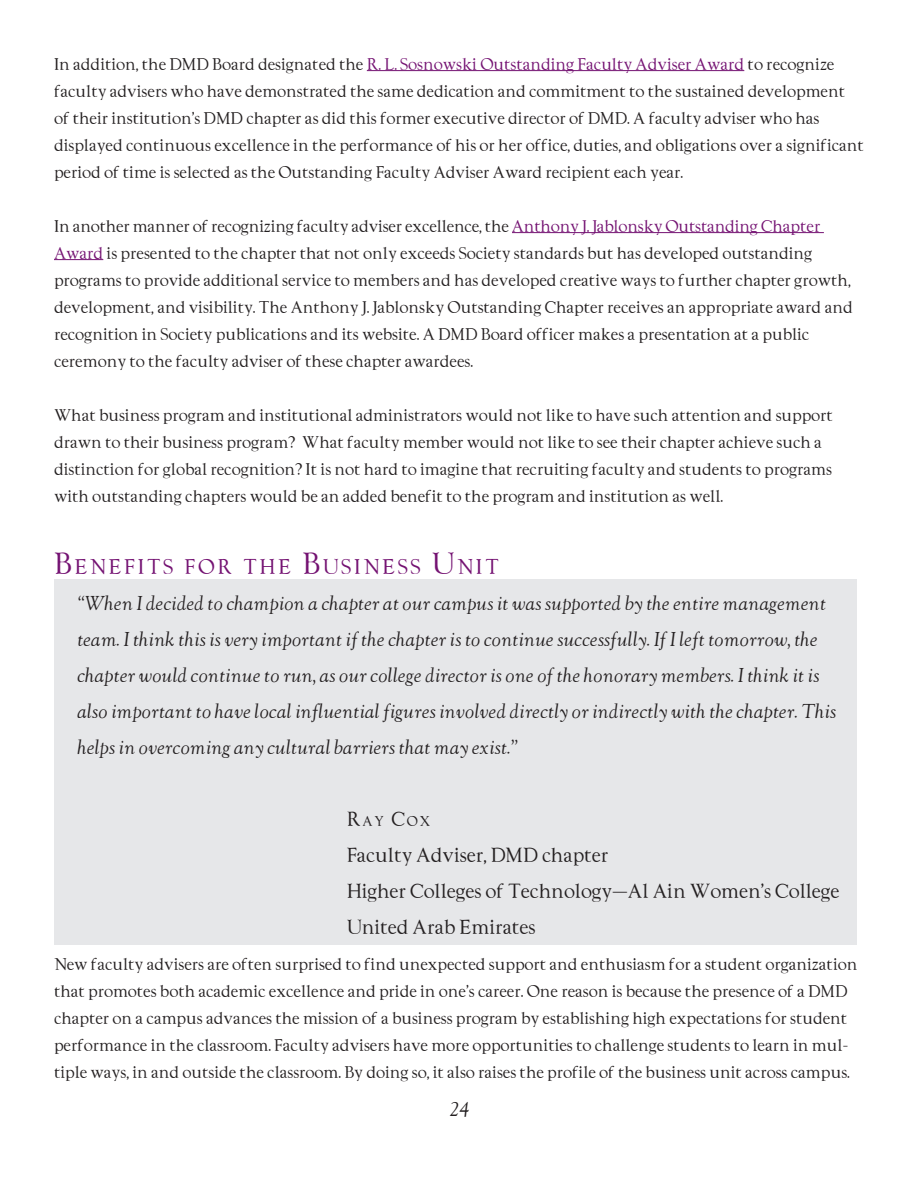
<style>
.page{position:relative;width:918px;height:1188px;background:#fff}
.page>*{position:absolute;margin:0;border:0;box-sizing:border-box;transform-origin:0 0}
.t1{font:18.9px "Goudy";letter-spacing:.145em;color:#741272}
.t2{font:italic 18px/36px "Goudy";color:#231f20}
.t3{font:18px/36px "Goudy";color:#231f20}
.t4{font:18px "Goudy";color:#231f20}
.t5{font:15px/27px "Goudy";color:#231f20}
.t6{font:12.6px "Goudy";color:#231f20}
.s1{color:#741272}
.s2{font-size:27px}
.s3{font-size:18px}
</style>
<div class="page">
<hr style="left:367px;top:70px;width:377px;height:1px;background:#741272">
<hr style="left:512px;top:232px;width:312px;height:1px;background:#741272">
<hr style="left:54px;top:259px;width:49px;height:1px;background:#741272">
<div style="left:54px;top:580px;width:803px;height:365px;background:#e6e7e9"></div>
<p class="t5" style="left:54px;top:50px;width:811px">In addition, the DMD Board designated the <span class="s1">R. L. Sosnowski Outstanding Faculty Adviser Award</span> to recognize faculty advisers who have demonstrated the same dedication and commitment to the sustained development of their institution’s DMD chapter as did this former executive director of DMD. A faculty adviser who has displayed continuous excellence in the performance of his or her office, duties, and obligations over a significant period of time is selected as the Outstanding Faculty Adviser Award recipient each year.</p>
<p class="t5" style="left:54px;top:212px;width:800px">In another manner of recognizing faculty adviser excellence, the <span class="s1">Anthony J. Jablonsky Outstanding Chapter Award</span> is presented to the chapter that not only exceeds Society standards but has developed outstanding programs to provide additional service to members and has developed creative ways to further chapter growth, development, and visibility. The Anthony J. Jablonsky Outstanding Chapter receives an appropriate award and recognition in Society publications and its website. A DMD Board officer makes a presentation at a public ceremony to the faculty adviser of these chapter awardees.</p>
<p class="t5" style="left:54px;top:401px;width:781px">What business program and institutional administrators would not like to have such attention and support drawn to their business program? What faculty member would not like to see their chapter achieve such a distinction for global recognition? It is not hard to imagine that recruiting faculty and students to programs with outstanding chapters would be an added benefit to the program and institution as well.</p>
<p class="t1" style="left:54px;top:554px;width:446px"><span class="s2">B</span>ENEFITS FOR THE <span class="s2">B</span>USINESS <span class="s2">U</span>NIT</p>
<p class="t2" style="left:77px;top:585px;width:761px">“When I decided to champion a chapter at our campus it was supported by the entire management team. I think this is very important if the chapter is to continue successfully. If I left tomorrow, the chapter would continue to run, as our college director is one of the honorary members. I think it is also important to have local influential figures involved directly or indirectly with the chapter. This helps in overcoming any cultural barriers that may exist.”</p>
<p class="t4" style="left:77px;top:808px;width:49px">R</p>
<p class="t6" style="left:362px;top:813px;width:69px">AY <span class="s3">C</span>OX</p>
<p class="t3" style="left:347px;top:837px;width:494px">Faculty Adviser, DMD chapter<br>Higher Colleges of Technology—Al Ain Women’s College</p>
<p class="t3" style="left:77px;top:909px;width:49px">U</p>
<p class="t3" style="left:362px;top:909px;width:175px">nited Arab Emirates</p>
<p class="t5" style="left:54px;top:950px;width:805px">New faculty advisers are often surprised to find unexpected support and enthusiasm for a student organization that promotes both academic excellence and pride in one’s career. One reason is because the presence of a DMD chapter on a campus advances the mission of a business program by establishing high expectations for student performance in the classroom. Faculty advisers have more opportunities to challenge students to learn in mul&shy;tiple ways, in and outside the classroom. By doing so, it also raises the profile of the business unit across campus.</p>
<p class="t2" style="left:450px;top:1091px;width:20px">24</p>
</div>
